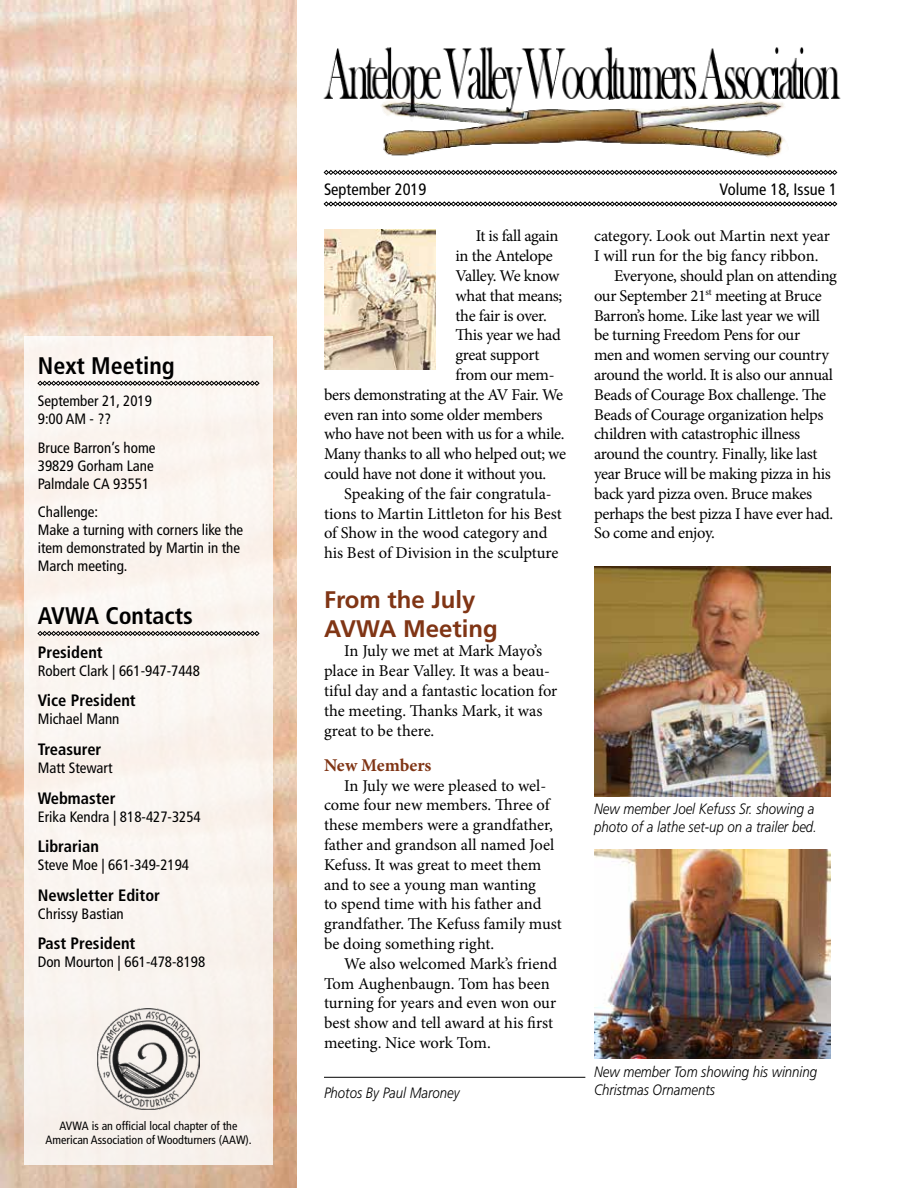
<style>
.page{position:relative;width:918px;height:1188px;background:#fff}
.page>*{position:absolute;margin:0;border:0;box-sizing:border-box;transform-origin:0 0}
.t1{font:700 condensed 24px "Frutiger";color:#000}
.t2{font:700 24px/28.8px "Frutiger";color:#803515}
.t3{font:700 18px "Minion Pro";letter-spacing:-.005em;color:#803515}
.t4{font:16.5px/19.8px "Minion Pro";letter-spacing:-.015em;color:#000}
.t5{font:700 condensed 16.5px "Frutiger";color:#000}
.t6{font:condensed 16.5px "Frutiger";color:#000}
.t7{font:condensed 15px/18px "Frutiger";color:#000}
.t8{font:italic 300 15px/18px "Frutiger";color:#000;scale:.88 1}
.t9{font:condensed 12px/14.4px "Frutiger";color:#000;text-align:center}
</style>
<div class="page">
<img style="left:0;top:0;width:297px;height:1188px">
<img style="left:323px;top:47px;width:518px;height:123px">
<div style="left:24px;top:336px;width:249px;height:828px;background:#faf4f0"></div>
<svg style="left:38px;top:381px;width:221px;height:5px"></svg>
<svg style="left:38px;top:631px;width:221px;height:5px"></svg>
<img style="left:97px;top:1008px;width:103px;height:102px">
<svg style="left:324px;top:170px;width:513px;height:5px"></svg>
<svg style="left:324px;top:201px;width:513px;height:5px"></svg>
<img style="left:324px;top:230px;width:111px;height:139px">
<img style="left:594px;top:567px;width:237px;height:229px">
<img style="left:594px;top:849px;width:237px;height:210px">
<hr style="left:324px;top:1077px;width:261px;height:1px;background:#000">
<h1 class="t1" style="left:38px;top:352px;width:138px">Next Meeting</h1>
<p class="t7" style="left:38px;top:392px;width:116px">September 21, 2019<br>9:00 AM - ??</p>
<p class="t7" style="left:38px;top:438px;width:119px;text-align:justify">Bruce Barron’s home 39829 Gorham Lane Palmdale CA 93551</p>
<p class="t7" style="left:38px;top:503px;width:207px">Challenge:<br>Make a turning with corners like the item demonstrated by Martin in the<br>March meeting.</p>
<h1 class="t1" style="left:38px;top:602px;width:157px">AVWA Contacts</h1>
<p class="t5" style="left:38px;top:642px;width:66px">President</p>
<p class="t7" style="left:38px;top:662px;width:164px">Robert Clark | 661-947-7448</p>
<p class="t5" style="left:38px;top:691px;width:99px">Vice President</p>
<p class="t7" style="left:38px;top:710px;width:83px">Michael Mann</p>
<p class="t5" style="left:38px;top:739px;width:65px">Treasurer</p>
<p class="t7" style="left:38px;top:759px;width:76px">Matt Stewart</p>
<p class="t5" style="left:38px;top:788px;width:79px">Webmaster</p>
<p class="t7" style="left:38px;top:807px;width:165px">Erika Kendra | 818-427-3254</p>
<p class="t5" style="left:38px;top:837px;width:63px">Librarian</p>
<p class="t7" style="left:38px;top:856px;width:153px">Steve Moe | 661-349-2194</p>
<p class="t5" style="left:38px;top:885px;width:124px">Newsletter Editor</p>
<p class="t7" style="left:38px;top:905px;width:88px">Chrissy Bastian</p>
<p class="t5" style="left:38px;top:934px;width:99px">Past President</p>
<p class="t7" style="left:38px;top:953px;width:169px">Don Mourton | 661-478-8198</p>
<p class="t9" style="left:46px;top:1118px;width:208px">AVWA is an official local chapter of the<br>American Association of Woodturners (AAW).</p>
<p class="t6" style="left:324px;top:180px;width:104px">September 2019</p>
<p class="t6" style="left:719px;top:180px;width:119px">Volume 18, Issue 1</p>
<p class="t4" style="left:476px;top:226px;width:84px">It is fall again</p>
<p class="t4" style="left:455px;top:246px;width:99px">in the Antelope</p>
<p class="t4" style="left:455px;top:266px;width:105px">Valley. We know</p>
<p class="t4" style="left:455px;top:286px;width:108px">what that means;</p>
<p class="t4" style="left:455px;top:306px;width:93px">the fair is over.</p>
<p class="t4" style="left:455px;top:325px;width:107px">This year we had</p>
<p class="t4" style="left:455px;top:345px;width:85px">great support</p>
<p class="t4" style="left:455px;top:365px;width:101px">from our mem-</p>
<p class="t4" style="left:324px;top:385px;width:241px">bers demonstrating at the AV Fair. We</p>
<p class="t4" style="left:324px;top:405px;width:220px">even ran into some older members</p>
<p class="t4" style="left:324px;top:424px;width:242px">who have not been with us for a while.</p>
<p class="t4" style="left:324px;top:444px;width:244px">Many thanks to all who helped out; we</p>
<p class="t4" style="left:324px;top:464px;width:224px">could have not done it without you.</p>
<p class="t4" style="left:344px;top:484px;width:209px">Speaking of the fair congratula-</p>
<p class="t4" style="left:324px;top:504px;width:239px">tions to Martin Littleton for his Best</p>
<p class="t4" style="left:324px;top:523px;width:225px">of Show in the wood category and</p>
<p class="t4" style="left:324px;top:543px;width:236px">his Best of Division in the sculpture</p>
<p class="t4" style="left:594px;top:226px;width:237px">category. Look out Martin next year</p>
<p class="t4" style="left:594px;top:246px;width:226px">I will run for the big fancy ribbon.</p>
<p class="t4" style="left:614px;top:266px;width:224px">Everyone, should plan on attending</p>
<p class="t4" style="left:594px;top:286px;width:229px">our September 21<sup>st</sup> meeting at Bruce</p>
<p class="t4" style="left:594px;top:306px;width:227px">Barron’s home. Like last year we will</p>
<p class="t4" style="left:594px;top:325px;width:208px">be turning Freedom Pens for our</p>
<p class="t4" style="left:594px;top:345px;width:236px">men and women serving our country</p>
<p class="t4" style="left:594px;top:365px;width:240px">around the world. It is also our annual</p>
<p class="t4" style="left:594px;top:385px;width:234px">Beads of Courage Box challenge. The</p>
<p class="t4" style="left:594px;top:405px;width:231px">Beads of Courage organization helps</p>
<p class="t4" style="left:594px;top:424px;width:208px">children with catastrophic illness</p>
<p class="t4" style="left:594px;top:444px;width:225px">around the country. Finally, like last</p>
<p class="t4" style="left:594px;top:464px;width:238px">year Bruce will be making pizza in his</p>
<p class="t4" style="left:594px;top:484px;width:220px">back yard pizza oven. Bruce makes</p>
<p class="t4" style="left:594px;top:504px;width:241px">perhaps the best pizza I have ever had.</p>
<p class="t4" style="left:594px;top:523px;width:122px">So come and enjoy.</p>
<h1 class="t2" style="left:324px;top:585px;width:175px">From the July<br>AVWA Meeting</h1>
<p class="t4" style="left:324px;top:641px;width:235px;text-indent:20px">In July we met at Mark Mayo’s place in Bear Valley. It was a beau&shy;tiful day and a fantastic location for the meeting. Thanks Mark, it was great to be there.</p>
<p class="t3" style="left:324px;top:752px;width:109px">New Members</p>
<p class="t4" style="left:324px;top:775px;width:239px;text-indent:20px">In July we were pleased to wel&shy;come four new members. Three of these members were a grandfather, father and grandson all named Joel<br>Kefuss. It was great to meet them and to see a young man wanting<br>to spend time with his father and grandfather. The Kefuss family must be doing something right.</p>
<p class="t4" style="left:324px;top:954px;width:235px;text-indent:20px">We also welcomed Mark’s friend<br>Tom Aughenbaugn. Tom has been turning for years and even won our best show and tell award at his first meeting. Nice work Tom.</p>
<p class="t8" style="left:324px;top:1084px;width:156px">Photos By Paul Maroney</p>
<p class="t8" style="left:594px;top:800px;width:255px">New member Joel Kefuss Sr. showing a photo of a lathe set-up on a trailer bed.</p>
<p class="t8" style="left:594px;top:1063px;width:255px">New member Tom showing his winning<br>Christmas Ornaments</p>
</div>
